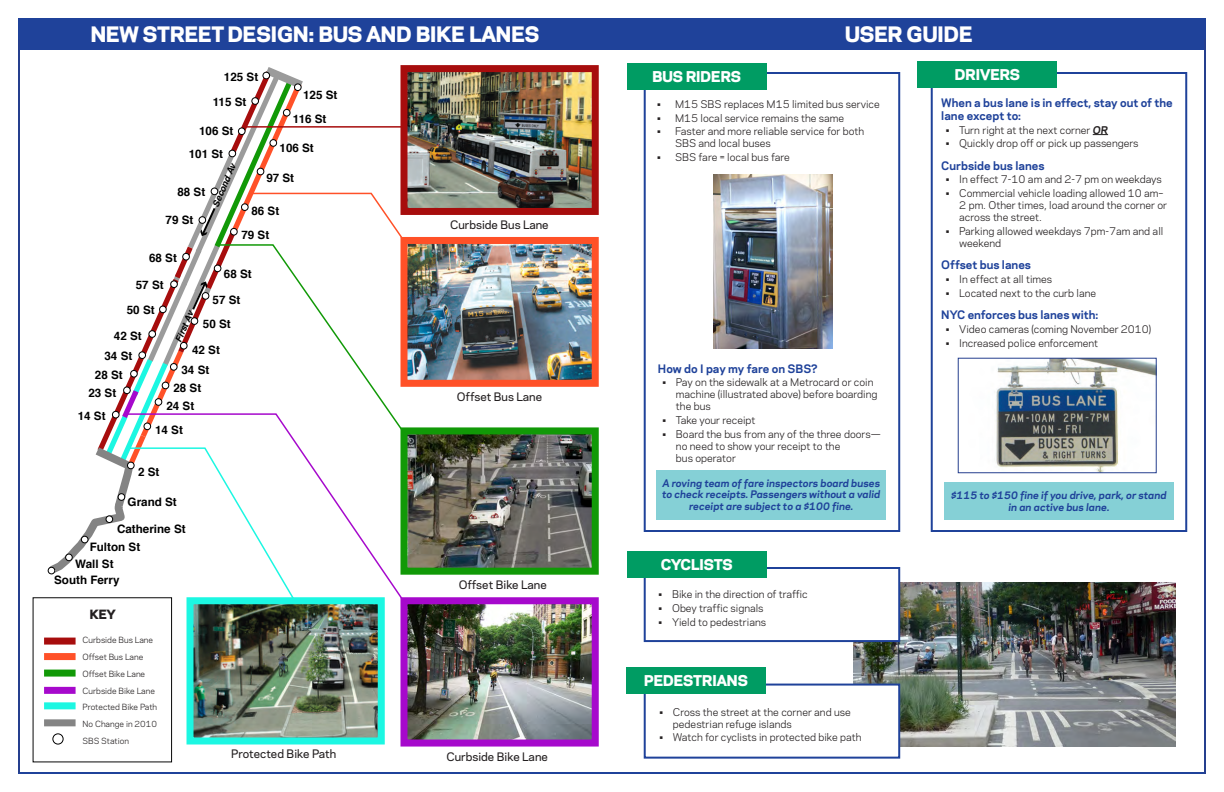
<style>
.page{position:relative;width:1224px;height:792px;background:#fff}
.page>*{position:absolute;margin:0;border:0;box-sizing:border-box;transform-origin:0 0}
.t1{font:800 20px "Galaxie Polaris";color:#fff}
.t2{font:800 14px "Galaxie Polaris";color:#fff}
.t3{font:800 12px "Galaxie Polaris";color:#231f20}
.t4{font:700 11.6px/15.8px "Helvetica";color:#000}
.t5{font:700 11px/13.2px "Galaxie Polaris";color:#1f429a}
.t6{font:500 11px "Galaxie Polaris";color:#231f20}
.t7{font:10px/12px "Galaxie Polaris";color:#231f20}
.t8{font:italic 700 9.8px/11.8px "Galaxie Polaris";color:#1f429a;text-align:center}
.t9{font:italic 700 9.1px "Helvetica";color:#000}
.t10{font:8px/16.8px "Galaxie Polaris";color:#231f20}
.s1{font-weight:700;font-style:italic}
</style>
<div class="page">
<img style="left:853px;top:583px;width:322px;height:163px">
<div style="left:644px;top:567px;width:256px;height:75px;background:#fff;border:2px solid #1f429a"></div>
<div style="left:644px;top:684px;width:256px;height:75px;background:#fff;border:2px solid #1f429a"></div>
<div style="left:931px;top:72px;width:256px;height:460px;border:2px solid #1f429a"></div>
<div style="left:18px;top:18px;width:1188px;height:32px;background:#1f429a"></div>
<hr style="left:18px;top:772px;width:1186px;height:2px;background:#1f429a">
<hr style="left:18px;top:40px;width:2px;height:733px;background:#253f8e">
<hr style="left:1204px;top:39px;width:2px;height:735px;background:#253f8e">
<div style="left:33px;top:597px;width:139px;height:165px;border:1px solid #080808"></div>
<div style="left:44px;top:687px;width:32px;height:7px;background:#a609cc"></div>
<div style="left:44px;top:719px;width:32px;height:7px;background:#848484"></div>
<div style="left:44px;top:702px;width:32px;height:7px;background:#1cf7e2"></div>
<div style="left:44px;top:638px;width:32px;height:7px;background:#a70d0d"></div>
<div style="left:44px;top:653px;width:32px;height:7px;background:#ff5128"></div>
<div style="left:44px;top:670px;width:32px;height:7px;background:#119907"></div>
<svg style="left:53px;top:734px;width:10px;height:10px"></svg>
<div style="left:52px;top:733px;width:12px;height:12px;border:1px solid #000;border-radius:50%"></div>
<div style="left:644px;top:72px;width:256px;height:460px;border:2px solid #1f429a"></div>
<div style="left:627px;top:63px;width:139px;height:27px;background:#009c63"></div>
<div style="left:918px;top:61px;width:139px;height:27px;background:#009c63"></div>
<div style="left:627px;top:551px;width:139px;height:27px;background:#009c63"></div>
<div style="left:944px;top:482px;width:230px;height:37px;background:#85d0d6"></div>
<img style="left:408px;top:605px;width:183px;height:134px">
<div style="left:400px;top:597px;width:199px;height:150px;border:7px solid #a609cc"></div>
<div style="left:626px;top:668px;width:140px;height:26px;background:#009c63"></div>
<svg style="left:1093px;top:134px;width:15px;height:1px"></svg>
<svg style="left:44px;top:65px;width:364px;height:542px"></svg>
<div style="left:657px;top:470px;width:229px;height:49px;background:#85d0d6"></div>
<div style="left:190px;top:601px;width:191px;height:140px;background:#0071a5;opacity:.19"></div>
<div style="left:187px;top:597px;width:198px;height:148px;border:7px solid #1cf7e2"></div>
<img style="left:408px;top:245px;width:183px;height:134px">
<div style="left:400px;top:237px;width:199px;height:150px;border:7px solid #ff5128"></div>
<img style="left:408px;top:435px;width:183px;height:132px">
<div style="left:400px;top:427px;width:199px;height:148px;border:7px solid #119907"></div>
<img style="left:409px;top:73px;width:182px;height:134px">
<div style="left:401px;top:65px;width:198px;height:150px;border:7px solid #a70d0d"></div>
<img style="left:996px;top:360px;width:159px;height:111px">
<div style="left:958px;top:358px;width:199px;height:115px;border:1px solid #253f8e"></div>
<img style="left:713px;top:174px;width:120px;height:175px">
<h1 class="t1" style="left:91px;top:19px;width:67px">NEW STR</h1>
<h1 class="t1" style="left:185px;top:19px;width:356px">EET DESIGN: BUS AND BI KE LANES</h1>
<h1 class="t1" style="left:845px;top:19px;width:129px">USER GUIDE</h1>
<p class="t4" style="left:224px;top:69px;width:36px">125 St</p>
<p class="t4" style="left:213px;top:94px;width:35px">115 St</p>
<p class="t4" style="left:199px;top:124px;width:36px">106 St</p>
<p class="t4" style="left:303px;top:87px;width:36px">125 St</p>
<p class="t4" style="left:293px;top:111px;width:35px">116 St</p>
<p class="t4" style="left:189px;top:147px;width:36px">101 St</p>
<p class="t9" style="left:208px;top:203px;width:48px;rotate:-67deg">Second Av</p>
<p class="t4" style="left:177px;top:184px;width:29px">88 St</p>
<p class="t4" style="left:166px;top:213px;width:29px">79 St</p>
<p class="t4" style="left:280px;top:140px;width:36px">106 St</p>
<p class="t4" style="left:266px;top:170px;width:29px">97 St</p>
<p class="t4" style="left:251px;top:204px;width:29px">86 St</p>
<p class="t4" style="left:149px;top:250px;width:29px">68 St</p>
<p class="t4" style="left:136px;top:277px;width:29px">57 St</p>
<p class="t4" style="left:127px;top:302px;width:29px">50 St</p>
<p class="t4" style="left:114px;top:328px;width:29px">42 St</p>
<p class="t9" style="left:171px;top:339px;width:35px;rotate:-67deg">First Av</p>
<p class="t4" style="left:241px;top:227px;width:29px">79 St</p>
<p class="t4" style="left:224px;top:266px;width:29px">68 St</p>
<p class="t4" style="left:213px;top:292px;width:29px">57 St</p>
<p class="t4" style="left:203px;top:317px;width:29px">50 St</p>
<p class="t4" style="left:105px;top:349px;width:29px">34 St</p>
<p class="t4" style="left:95px;top:367px;width:29px">28 St</p>
<p class="t4" style="left:88px;top:385px;width:29px">23 St</p>
<p class="t4" style="left:78px;top:408px;width:29px">14 St</p>
<p class="t4" style="left:192px;top:342px;width:29px">42 St</p>
<p class="t4" style="left:173px;top:361px;width:37px;line-height:18px;text-indent:8px">34 St<br>28 St</p>
<p class="t4" style="left:166px;top:398px;width:29px">24 St</p>
<p class="t4" style="left:155px;top:422px;width:29px">14 St</p>
<p class="t4" style="left:138px;top:464px;width:23px">2 St</p>
<p class="t4" style="left:128px;top:494px;width:51px">Grand St</p>
<p class="t4" style="left:117px;top:522px;width:70px">Catherine St</p>
<p class="t4" style="left:90px;top:539px;width:52px">Fulton St</p>
<p class="t4" style="left:54px;top:557px;width:67px;text-indent:21px">Wall St<br>South Ferry</p>
<p class="t3" style="left:90px;top:605px;width:27px">KEY</p>
<p class="t10" style="left:82px;top:631px;width:76px">Curbside Bus Lane<br>Offset Bus Lane<br>Offset Bike Lane<br>Curbside Bike Lane<br>Protected Bike Path<br>No Change in 2010<br>SBS Station</p>
<p class="t6" style="left:450px;top:217px;width:100px">Curbside Bus Lane</p>
<p class="t6" style="left:457px;top:389px;width:87px">Offset Bus Lane</p>
<p class="t6" style="left:459px;top:577px;width:90px">Offset Bike Lane</p>
<p class="t6" style="left:231px;top:746px;width:107px">Protected Bike Path</p>
<p class="t6" style="left:446px;top:748px;width:103px">Curbside Bike Lane</p>
<h2 class="t2" style="left:653px;top:66px;width:11px">BUS</h2>
<h2 class="t2" style="left:686px;top:66px;width:56px">RIDERS</h2>
<p class="t7" style="left:657px;top:97px;width:224px">• M15 SBS replaces M15 limited bus service</p>
<p class="t7" style="left:657px;top:111px;width:189px">• M15 local service remains the same</p>
<p class="t7" style="left:675px;top:125px;width:191px;text-indent:-18px">• Faster and more reliable service for both<br>SBS and local buses</p>
<p class="t7" style="left:657px;top:151px;width:134px">• SBS fare = local bus fare</p>
<p class="t5" style="left:658px;top:361px;width:161px">How do I pay my fare on SBS?</p>
<p class="t7" style="left:676px;top:376px;width:203px;text-indent:-14px">• Pay on the sidewalk at a Metrocard or coin machine (illustrated above) before boarding the bus</p>
<p class="t7" style="left:662px;top:414px;width:95px">• Take your receipt</p>
<p class="t7" style="left:676px;top:428px;width:206px;text-indent:-14px">• Board the bus from any of the three doors— no need to show your receipt to the<br>bus operator</p>
<p class="t8" style="left:662px;top:476px;width:220px">A roving team of fare inspectors board buses to check receipts. Passengers without a valid receipt are subject to a $100 fine.</p>
<h2 class="t2" style="left:661px;top:554px;width:73px">CYCL ISTS</h2>
<p class="t7" style="left:659px;top:588px;width:151px">• Bike in the direction of traffic</p>
<p class="t7" style="left:659px;top:602px;width:107px">• Obey traffic signals</p>
<p class="t7" style="left:659px;top:615px;width:109px">• Yield to pedestrians</p>
<h2 class="t2" style="left:644px;top:671px;width:94px">PEDESTRIANS</h2>
<p class="t7" style="left:673px;top:705px;width:179px;text-indent:-14px">• Cross the street at the corner and use pedestrian refuge islands</p>
<p class="t7" style="left:659px;top:731px;width:204px">• Watch for cyclists in protected bike path</p>
<h2 class="t2" style="left:955px;top:64px;width:66px">DRIVERS</h2>
<p class="t5" style="left:941px;top:95px;width:233px">When a bus lane is in effect, stay out of the lane except to:</p>
<p class="t7" style="left:946px;top:123px;width:164px">• Turn right at the next corner <span class="s1">or</span></p>
<p class="t7" style="left:946px;top:137px;width:194px">• Quickly drop off or pick up passengers</p>
<p class="t5" style="left:941px;top:158px;width:105px">Curbside bus lanes</p>
<p class="t7" style="left:946px;top:173px;width:217px">• In effect 7-10 am and 2-7 pm on weekdays</p>
<p class="t7" style="left:959px;top:187px;width:209px;text-indent:-14px">• Commercial vehicle loading allowed 10 am–<br>2 pm. Other times, load around the corner or across the street.</p>
<p class="t7" style="left:959px;top:225px;width:206px;text-indent:-14px">• Parking allowed weekdays 7pm-7am and all weekend</p>
<p class="t5" style="left:941px;top:258px;width:91px">Offset bus lanes</p>
<p class="t7" style="left:946px;top:273px;width:108px">• In effect at all times</p>
<p class="t7" style="left:946px;top:286px;width:152px">• Located next to the curb lane</p>
<p class="t5" style="left:941px;top:308px;width:158px">NYC enforces bus lanes with:</p>
<p class="t7" style="left:946px;top:322px;width:207px">• Video cameras (coming November 2010)</p>
<p class="t7" style="left:946px;top:336px;width:154px">• Increased police enforcement</p>
<p class="t8" style="left:951px;top:489px;width:217px">$115 to $150 fine if you drive, park, or stand in an active bus lane.</p>
</div>
